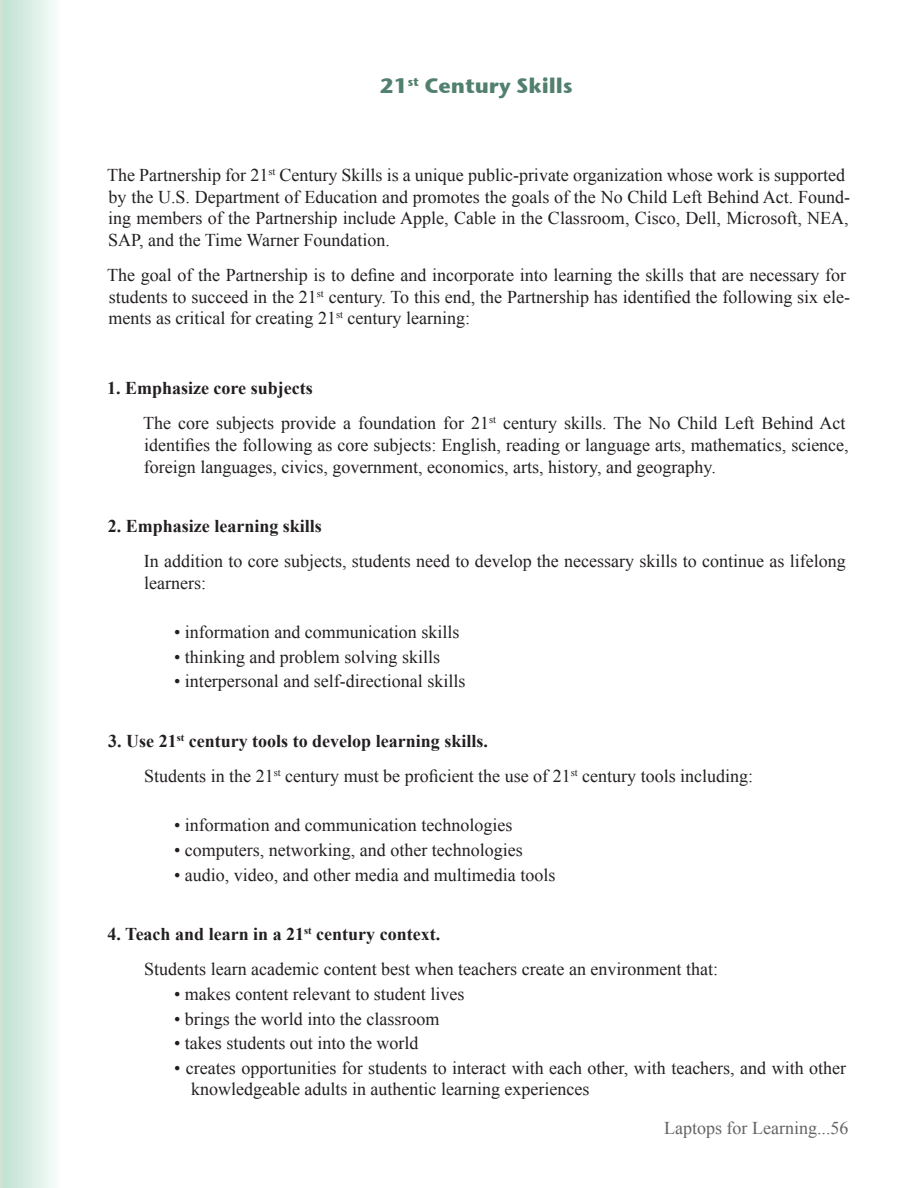
<style>
.page{position:relative;width:918px;height:1188px;background:#fff}
.page>*{position:absolute;margin:0;border:0;box-sizing:border-box;transform-origin:0 0}
.t1{font:21px "Stone Sans ITCTT Bold";color:#52806e}
.t2{font:18px/21.6px "Times New Roman";color:#231f20}
.t3{font:700 18px "Times New Roman";color:#231f20}
.t4{font:18px "Times New Roman";color:#636366}
.s1{font-weight:700}
</style>
<div class="page">
<svg style="left:0;top:0;width:55px;height:1188px;background:#d9ede3"></svg>
<p class="t1" style="left:380px;top:72px;width:194px">21<sup>st</sup> Century Skills</p>
<p class="t2" style="left:107px;top:164px;width:745px">The Partnership for 21<sup>st</sup> Century Skills is a unique public-private organization whose work is supported by the U.S. Department of Education and promotes the goals of the No Child Left Behind Act. Found&shy;ing members of the Partnership include Apple, Cable in the Classroom, Cisco, Dell, Microsoft, NEA, SAP, and the Time Warner Foundation.</p>
<p class="t2" style="left:107px;top:264px;width:745px">The goal of the Partnership is to define and incorporate into learning the skills that are necessary for students to succeed in the 21<sup>st</sup> century. To this end, the Partnership has identified the following six ele&shy;ments as critical for creating 21<sup>st</sup> century learning:</p>
<p class="t2" style="left:143px;top:371px;width:704px;line-height:35.1px;text-indent:-36px"><span class="s1">1. Emphasize core subjects<br></span>The core subjects provide a foundation for 21<sup>st</sup> century skills. The No Child Left Behind Act</p>
<p class="t2" style="left:144px;top:434px;width:706px">identifies the following as core subjects: English, reading or language arts, mathematics, science, foreign languages, civics, government, economics, arts, history, and geography.</p>
<p class="t3" style="left:108px;top:516px;width:216px">2. Emphasize learning skills</p>
<p class="t2" style="left:144px;top:550px;width:703px">In addition to core subjects, students need to develop the necessary skills to continue as lifelong learners:</p>
<p class="t2" style="left:174px;top:621px;width:287px">• information and communication skills</p>
<p class="t2" style="left:174px;top:646px;width:267px">• thinking and problem solving skills</p>
<p class="t2" style="left:174px;top:670px;width:293px">• interpersonal and self-directional skills</p>
<p class="t2" style="left:144px;top:723px;width:610px;line-height:35.1px;text-indent:-36px"><span class="s1">3. Use 21</span><sup>st</sup> <span class="s1">century tools to develop learning skills.<br></span>Students in the 21<sup>st</sup> century must be proficient the use of 21<sup>st</sup> century tools including:</p>
<p class="t2" style="left:174px;top:814px;width:340px">• information and communication technologies</p>
<p class="t2" style="left:174px;top:839px;width:350px">• computers, networking, and other technologies</p>
<p class="t2" style="left:174px;top:864px;width:383px">• audio, video, and other media and multimedia tools</p>
<p class="t2" style="left:144px;top:917px;width:575px;line-height:35.1px;text-indent:-37px"><span class="s1">4. Teach and learn in a 21</span><sup>st</sup> <span class="s1">century context.<br></span>Students learn academic content best when teachers create an environment that:</p>
<p class="t2" style="left:174px;top:983px;width:292px">• makes content relevant to student lives</p>
<p class="t2" style="left:174px;top:1008px;width:267px">• brings the world into the classroom</p>
<p class="t2" style="left:174px;top:1032px;width:246px">• takes students out into the world</p>
<p class="t2" style="left:191px;top:1057px;width:657px;text-indent:-17px">• creates opportunities for students to interact with each other, with teachers, and with other knowledgeable adults in authentic learning experiences</p>
<p class="t4" style="left:664px;top:1118px;width:186px">Laptops for Learning...56</p>
</div>
